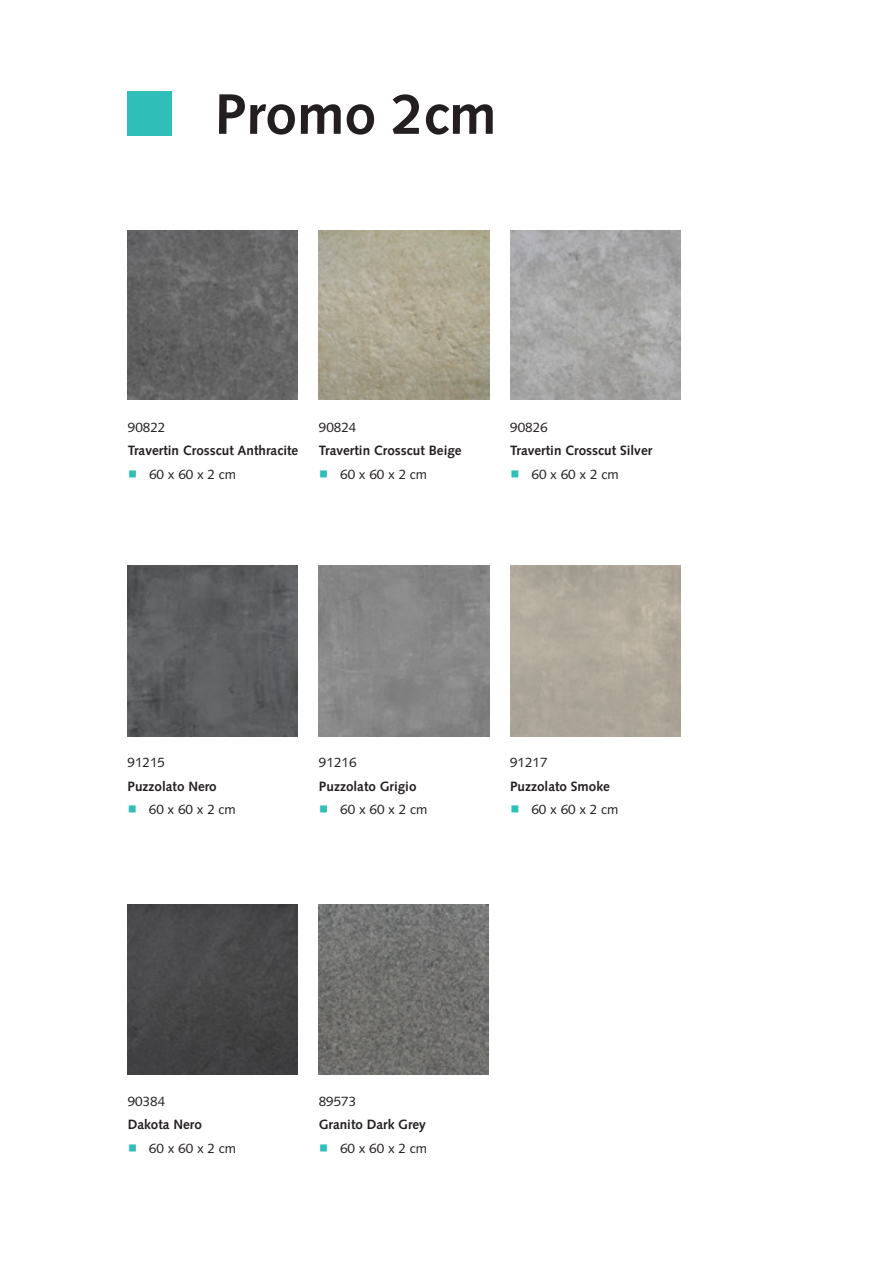
<style>
.page{position:relative;width:893px;height:1263px;background:#fff}
.page>*{position:absolute;margin:0;border:0;box-sizing:border-box;transform-origin:0 0}
.t1{font:700 57px "Syntax LT Std";color:#231f20}
.t2{font:700 13.5px "Syntax LT Std";color:#231f20}
.t3{font:13.5px "Syntax LT Std";color:#231f20}
.s1{font-family:"Minion Pro";font-size:24px;color:#30beb8}
</style>
<div class="page">
<div style="left:128px;top:91px;width:44px;height:45px;background:#30beb8"></div>
<img style="left:128px;top:905px;width:170px;height:170px">
<img style="left:319px;top:905px;width:170px;height:170px">
<img style="left:128px;top:231px;width:170px;height:168px">
<img style="left:319px;top:231px;width:170px;height:168px">
<img style="left:510px;top:231px;width:170px;height:168px">
<img style="left:128px;top:566px;width:170px;height:170px">
<h1 class="t1" style="left:215px;top:91px;width:283px">Promo 2cm</h1>
<p class="t3" style="left:128px;top:422px;width:39px">90822</p>
<p class="t2" style="left:128px;top:445px;width:172px">Travertin Crosscut Anthracite</p>
<p class="t3" style="left:128px;top:468px;width:110px"><span class="s1">■</span> 60 x 60 x 2 cm</p>
<p class="t3" style="left:319px;top:422px;width:39px">90824</p>
<p class="t2" style="left:319px;top:445px;width:144px">Travertin Crosscut Beige</p>
<p class="t3" style="left:319px;top:468px;width:110px"><span class="s1">■</span> 60 x 60 x 2 cm</p>
<p class="t3" style="left:510px;top:422px;width:39px">90826</p>
<p class="t2" style="left:510px;top:445px;width:144px">Travertin Crosscut Silver</p>
<p class="t3" style="left:510px;top:468px;width:110px"><span class="s1">■</span> 60 x 60 x 2 cm</p>
<p class="t3" style="left:128px;top:757px;width:39px">91215</p>
<p class="t2" style="left:128px;top:780px;width:91px">Puzzolato Nero</p>
<p class="t3" style="left:128px;top:804px;width:110px"><span class="s1">■</span> 60 x 60 x 2 cm</p>
<p class="t3" style="left:319px;top:757px;width:39px">91216</p>
<p class="t2" style="left:319px;top:780px;width:99px">Puzzolato Grigio</p>
<p class="t3" style="left:319px;top:804px;width:110px"><span class="s1">■</span> 60 x 60 x 2 cm</p>
<p class="t3" style="left:510px;top:757px;width:39px">91217</p>
<p class="t2" style="left:510px;top:780px;width:101px">Puzzolato Smoke</p>
<p class="t3" style="left:510px;top:804px;width:110px"><span class="s1">■</span> 60 x 60 x 2 cm</p>
<p class="t3" style="left:128px;top:1096px;width:39px">90384</p>
<p class="t2" style="left:128px;top:1119px;width:76px">Dakota Nero</p>
<p class="t3" style="left:128px;top:1142px;width:110px"><span class="s1">■</span> 60 x 60 x 2 cm</p>
<p class="t3" style="left:319px;top:1096px;width:39px">89573</p>
<p class="t2" style="left:319px;top:1119px;width:109px">Granito Dark Grey</p>
<p class="t3" style="left:319px;top:1142px;width:110px"><span class="s1">■</span> 60 x 60 x 2 cm</p>
</div>
